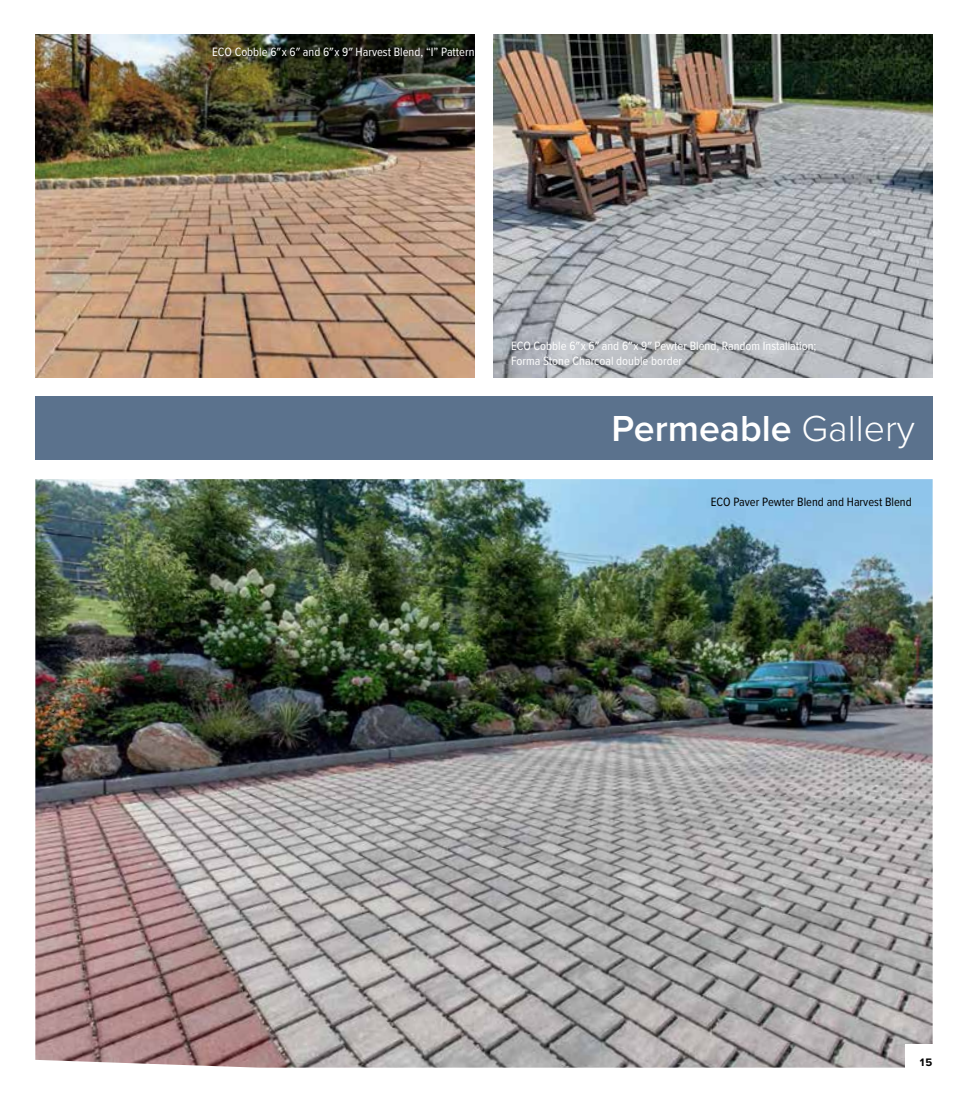
<style>
.page{position:relative;width:968px;height:1103px;background:#fff}
.page>*{position:absolute;margin:0;border:0;box-sizing:border-box;transform-origin:0 0}
.t1{font:600 37.5px "Proxima Nova";color:#fff}
.t2{font:12.5px/15px "Proxima Nova Cond";color:#fff}
.t3{font:12.5px "Proxima Nova Cond";color:#000}
.t4{font:700 11.25px "Proxima Nova";color:#000}
.s1{font-family:"Proxima Nova"}
.s2{font-weight:300}
</style>
<div class="page">
<img style="left:35px;top:35px;width:439px;height:343px">
<img style="left:493px;top:35px;width:439px;height:343px">
<img style="left:35px;top:479px;width:897px;height:588px">
<div style="left:35px;top:396px;width:897px;height:64px;background:#5b728d"></div>
<div style="left:905px;top:1044px;width:63px;height:58px;background:#fff"></div>
<p class="t2" style="left:212px;top:44px;width:264px">ECO Cobble 6<span class="s1">″</span>x 6<span class="s1">″</span> and 6<span class="s1">″</span>x 9<span class="s1">″</span> Harvest Blend, “I<span class="s1">”</span> Pattern</p>
<p class="t2" style="left:511px;top:337px;width:307px">ECO Cobble 6<span class="s1">″</span>x 6<span class="s1">″</span> and 6<span class="s1">″</span>x 9<span class="s1">″</span> Pewter Blend, Random Installation;<br>Forma Stone Charcoal double border</p>
<h1 class="t1" style="left:611px;top:400px;width:305px">Permeable <span class="s2">Gallery</span></h1>
<p class="t3" style="left:710px;top:492px;width:202px">ECO Paver Pewter Blend and Harvest Blend</p>
<p class="t4" style="left:919px;top:1054px;width:14px">15</p>
</div>
